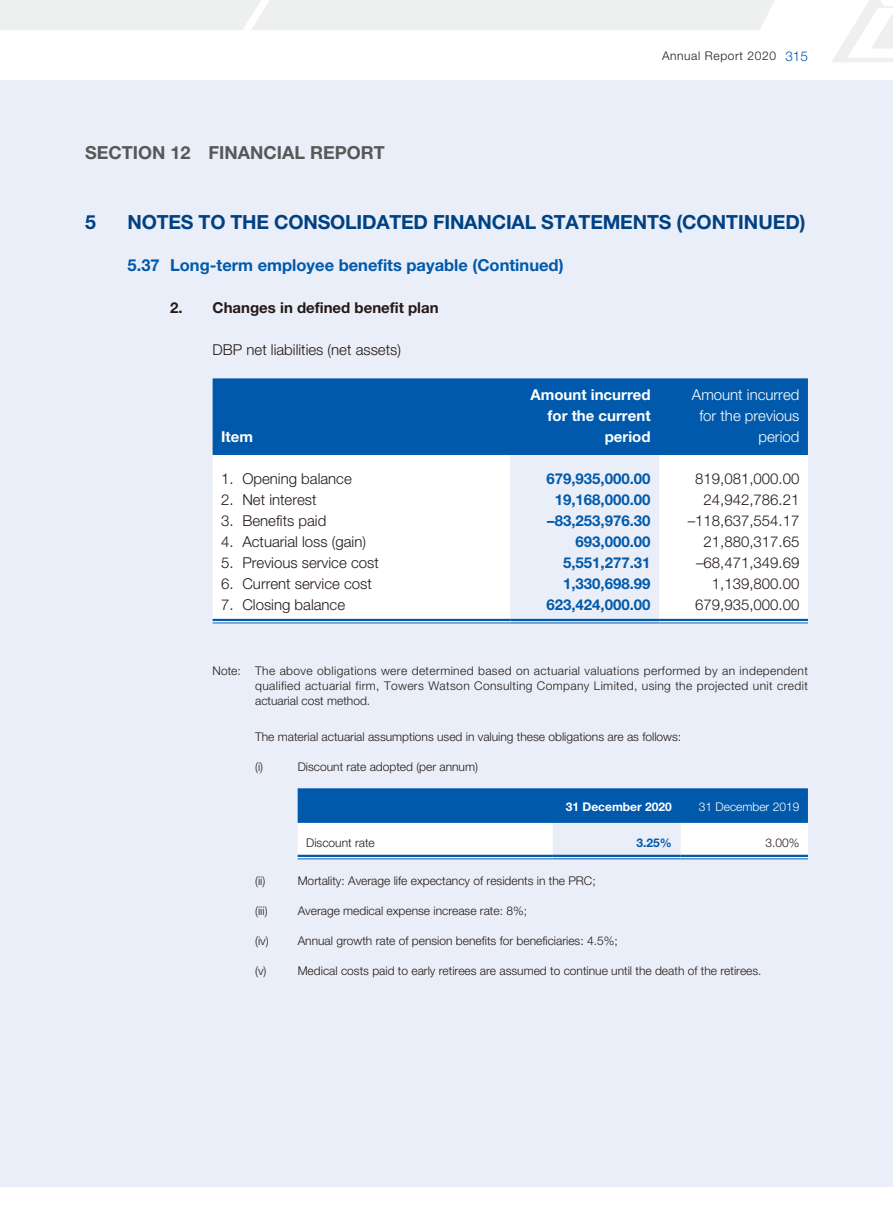
<style>
.page{position:relative;width:893px;height:1212px;background:#fff}
.page>*{position:absolute;margin:0;border:0;box-sizing:border-box;transform-origin:0 0}
.t1{font:700 19.5px "Helvetica Neue LT Std";letter-spacing:-.01em;color:#004184}
.t2{font:700 18px "Helvetica Neue LT Std";color:#595857}
.t3{font:700 16.5px "Helvetica Neue LT Std";color:#0059aa}
.t4{font:300 15px "Helvetica Neue LT Std";color:#231916}
.t5{font:700 15px "Helvetica Neue LT Std";color:#0059aa}
.t6{font:700 15px/21px "Helvetica Neue LT Std";color:#fff;text-align:right}
.t7{font:300 15px/21px "Helvetica Neue LT Std";color:#fff;text-align:right}
.t8{font:700 15px "Helvetica Neue LT Std";color:#231916}
.t9{font:300 12px/15px "Helvetica Neue LT Std";color:#231916;text-align:justify}
.t10{font:300 12px "Helvetica Neue LT Std";letter-spacing:.05em;color:#231916}
.t11{font:700 12px "Helvetica Neue LT Std";color:#fff}
.t12{font:300 12px "Helvetica Neue LT Std";color:#fff}
.t13{font:700 12px "Helvetica Neue LT Std";color:#0059aa}
.s1{font-size:13.5px;color:#0059aa}
</style>
<div class="page">
<div style="left:0;top:81px;width:893px;height:1106px;background:#eaeef8"></div>
<svg style="left:832px;top:0;width:61px;height:62px"></svg>
<div style="left:0;top:0;width:774px;height:30px;background:#eeefef"></div>
<div style="left:213px;top:378px;width:595px;height:77px;background:#0059aa"></div>
<div style="left:213px;top:455px;width:595px;height:164px;background:#fff"></div>
<svg style="left:510px;top:455px;width:149px;height:167px"></svg>
<hr style="left:213px;top:619px;width:297px;height:2px;background:#0059aa">
<hr style="left:213px;top:622px;width:297px;height:1px;background:#0059aa">
<hr style="left:510px;top:619px;width:149px;height:2px;background:#0059aa">
<hr style="left:510px;top:622px;width:149px;height:1px;background:#0059aa">
<hr style="left:659px;top:619px;width:149px;height:2px;background:#0059aa">
<hr style="left:659px;top:622px;width:149px;height:1px;background:#0059aa">
<svg style="left:298px;top:788px;width:510px;height:70px;background:#79a7d2"></svg>
<hr style="left:298px;top:855px;width:255px;height:2px;background:#0059aa">
<hr style="left:298px;top:858px;width:255px;height:1px;background:#0059aa">
<hr style="left:553px;top:855px;width:127px;height:2px;background:#0059aa">
<hr style="left:553px;top:858px;width:127px;height:1px;background:#0059aa">
<hr style="left:680px;top:855px;width:128px;height:2px;background:#0059aa">
<hr style="left:680px;top:858px;width:128px;height:1px;background:#0059aa">
<h2 class="t2" style="left:85px;top:146px;width:301px">SECTION 12 FINANCIAL REPORT</h2>
<p class="t10" style="left:662px;top:51px;width:147px">Annual Report 2020 <span class="s1">315</span></p>
<h1 class="t1" style="left:85px;top:215px;width:12px">5</h1>
<h1 class="t1" style="left:128px;top:215px;width:680px">NOTES TO THE CONSOLIDATED FINANCIAL STATEMENTS (CONTINUED)</h1>
<h3 class="t3" style="left:128px;top:259px;width:437px">5.37 Long-term employee benefits payable (Continued)</h3>
<p class="t8" style="left:170px;top:302px;width:270px">2. Changes in defined benefit plan</p>
<p class="t4" style="left:213px;top:344px;width:190px">DBP net liabilities (net assets)</p>
<p class="t6" style="left:221px;top:428px;width:33px">Item</p>
<p class="t6" style="left:531px;top:386px;width:121px">Amount incurred for the current period</p>
<p class="t7" style="left:692px;top:386px;width:109px">Amount incurred for the previous period</p>
<p class="t4" style="left:221px;top:473px;width:132px">1. Opening balance</p>
<p class="t5" style="left:546px;top:473px;width:106px">679,935,000.00</p>
<p class="t4" style="left:695px;top:473px;width:106px">819,081,000.00</p>
<p class="t4" style="left:221px;top:494px;width:97px">2. Net interest</p>
<p class="t5" style="left:555px;top:494px;width:97px">19,168,000.00</p>
<p class="t4" style="left:703px;top:494px;width:97px">24,942,786.21</p>
<p class="t4" style="left:221px;top:515px;width:107px">3. Benefits paid</p>
<p class="t5" style="left:547px;top:515px;width:105px">–83,253,976.30</p>
<p class="t4" style="left:688px;top:515px;width:113px">–118,637,554.17</p>
<p class="t4" style="left:221px;top:536px;width:146px">4. Actuarial loss (gain)</p>
<p class="t5" style="left:575px;top:536px;width:77px">693,000.00</p>
<p class="t4" style="left:703px;top:536px;width:97px">21,880,317.65</p>
<p class="t4" style="left:221px;top:557px;width:159px">5. Previous service cost</p>
<p class="t5" style="left:563px;top:557px;width:89px">5,551,277.31</p>
<p class="t4" style="left:696px;top:557px;width:105px">–68,471,349.69</p>
<p class="t4" style="left:221px;top:578px;width:152px">6. Current service cost</p>
<p class="t5" style="left:563px;top:578px;width:89px">1,330,698.99</p>
<p class="t4" style="left:712px;top:578px;width:89px">1,139,800.00</p>
<p class="t4" style="left:221px;top:599px;width:126px">7. Closing balance</p>
<p class="t5" style="left:546px;top:599px;width:106px">623,424,000.00</p>
<p class="t4" style="left:695px;top:599px;width:106px">679,935,000.00</p>
<p class="t9" style="left:255px;top:665px;width:554px;text-indent:-43px">Note: The above obligations were determined based on actuarial valuations performed by an independent qualified actuarial firm, Towers Watson Consulting Company Limited, using the projected unit credit actuarial cost method.</p>
<p class="t9" style="left:255px;top:731px;width:428px">The material actuarial assumptions used in valuing these obligations are as follows:</p>
<p class="t9" style="left:255px;top:761px;width:10px">(i)</p>
<p class="t9" style="left:298px;top:761px;width:182px">Discount rate adopted (per annum)</p>
<p class="t11" style="left:566px;top:802px;width:108px">31 December 2020</p>
<p class="t12" style="left:699px;top:802px;width:102px">31 December 2019</p>
<p class="t9" style="left:306px;top:836px;width:70px">Discount rate</p>
<p class="t13" style="left:636px;top:838px;width:37px">3.25%</p>
<p class="t9" style="left:765px;top:836px;width:36px">3.00%</p>
<p class="t9" style="left:255px;top:875px;width:12px">(ii)</p>
<p class="t9" style="left:298px;top:875px;width:300px">Mortality: Average life expectancy of residents in the PRC;</p>
<p class="t9" style="left:255px;top:905px;width:14px">(iii)</p>
<p class="t9" style="left:298px;top:905px;width:231px">Average medical expense increase rate: 8%;</p>
<p class="t9" style="left:255px;top:935px;width:15px">(iv)</p>
<p class="t9" style="left:298px;top:935px;width:322px">Annual growth rate of pension benefits for beneficiaries: 4.5%;</p>
<p class="t9" style="left:255px;top:965px;width:13px">(v)</p>
<p class="t9" style="left:298px;top:965px;width:465px">Medical costs paid to early retirees are assumed to continue until the death of the retirees.</p>
</div>
